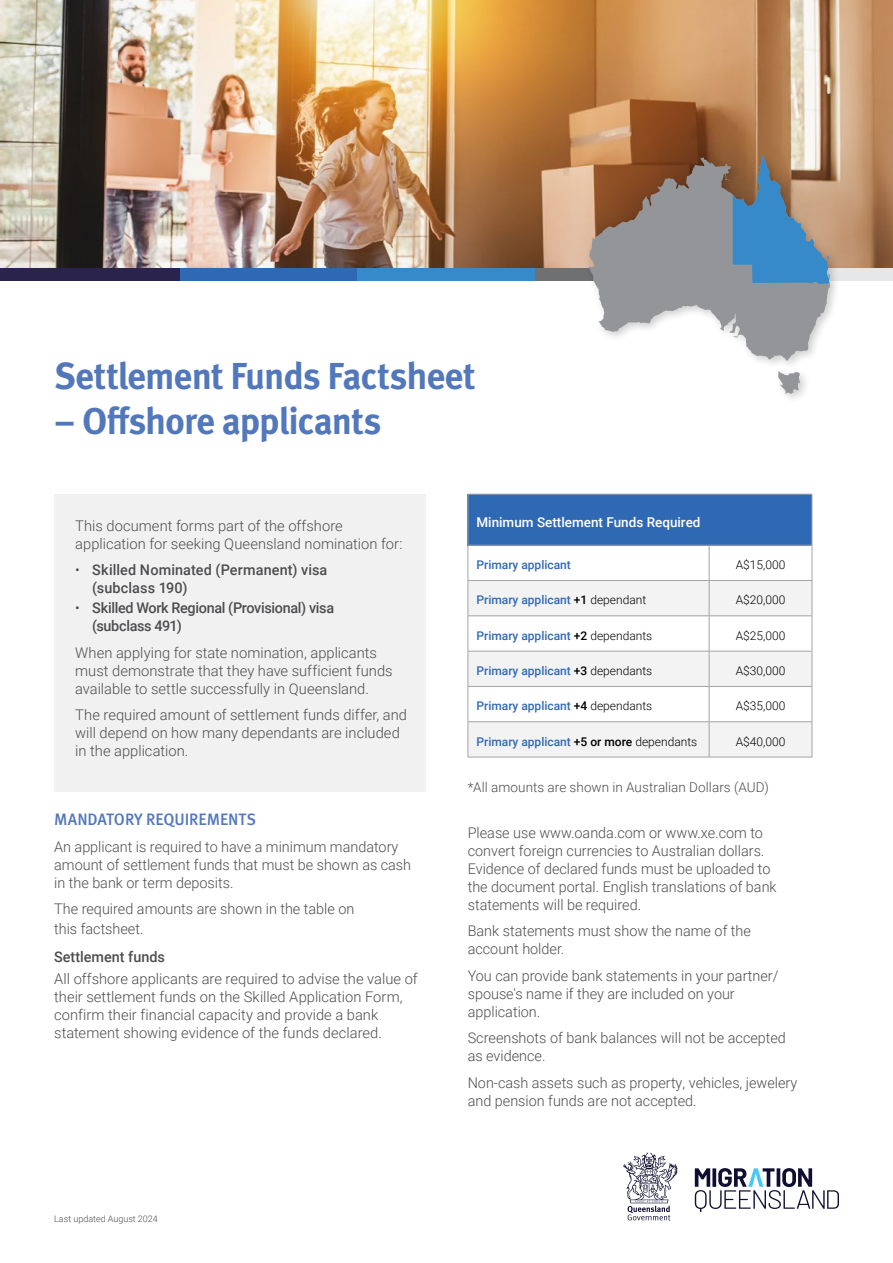
<style>
.page{position:relative;width:893px;height:1263px;background:#fff}
.page>*{position:absolute;margin:0;border:0;box-sizing:border-box;transform-origin:0 0}
.t1{font:700 37.5px "Meta Pro";letter-spacing:-.03em;color:#5278bb}
.t2{font:500 16.5px "Meta Pro";letter-spacing:-.005em;color:#5278bb}
.t3{font:300 14.7px/18px "Roboto";color:#4d4d4f}
.t4{font:500 14.7px/18px "Roboto";color:#4d4d4f}
.t5{font:500 14.7px/18px "Roboto";letter-spacing:-.025em;color:#4d4d4f}
.t6{font:300 13.5px "Roboto";letter-spacing:.005em;color:#4d4d4f}
.t7{font:500 13.5px "Roboto";color:#fff}
.t8{font:500 12px "Roboto";color:#3069b3}
.t9{font:300 12px "Roboto";color:#000}
.t10{font:300 9px "Roboto";color:#4d4d4f}
.s1{font-weight:300}
.s2{color:#000}
.s3{font-weight:300;color:#000}
</style>
<div class="page">
<svg style="left:623px;top:1152px;width:55px;height:68px"></svg>
<svg style="left:695px;top:1168px;width:144px;height:44px"></svg>
<div style="left:54px;top:494px;width:371px;height:297px;background:#f1f1f2"></div>
<img style="left:0;top:0;width:893px;height:268px">
<div style="left:180px;top:268px;width:177px;height:13px;background:#3069b3"></div>
<div style="left:357px;top:268px;width:178px;height:13px;background:#378aca"></div>
<div style="left:535px;top:268px;width:178px;height:13px;background:#6f7072"></div>
<div style="left:713px;top:268px;width:180px;height:13px;background:#e6e7e8"></div>
<div style="left:0;top:268px;width:180px;height:13px;background:#2a234c"></div>
<div style="left:584px;top:151px;width:257px;height:254px;background:#000;opacity:.2"></div>
<svg style="left:778px;top:371px;width:22px;height:23px"></svg>
<svg style="left:588px;top:155px;width:242px;height:206px;fill:#939598"></svg>
<svg style="left:733px;top:155px;width:96px;height:129px"></svg>
<div style="left:468px;top:494px;width:344px;height:51px;background:#3069b3"></div>
<svg style="left:469px;top:581px;width:343px;height:176px;fill:#f3f3f4"></svg>
<hr style="left:468px;top:494px;width:241px;height:1px;background:#a2a4a7">
<hr style="left:468px;top:494px;width:1px;height:51px;background:#a2a4a7">
<hr style="left:709px;top:494px;width:103px;height:1px;background:#a2a4a7">
<hr style="left:812px;top:494px;width:1px;height:51px;background:#a2a4a7">
<hr style="left:468px;top:545px;width:241px;height:1px;background:#a2a4a7">
<hr style="left:468px;top:545px;width:1px;height:35px;background:#a2a4a7">
<hr style="left:709px;top:545px;width:103px;height:1px;background:#a2a4a7">
<hr style="left:709px;top:545px;width:1px;height:35px;background:#a2a4a7">
<hr style="left:812px;top:545px;width:1px;height:35px;background:#a2a4a7">
<hr style="left:468px;top:580px;width:241px;height:1px;background:#a2a4a7">
<hr style="left:468px;top:581px;width:1px;height:35px;background:#a2a4a7">
<hr style="left:709px;top:580px;width:103px;height:1px;background:#a2a4a7">
<hr style="left:709px;top:581px;width:1px;height:35px;background:#a2a4a7">
<hr style="left:812px;top:581px;width:1px;height:35px;background:#a2a4a7">
<hr style="left:468px;top:616px;width:241px;height:1px;background:#a2a4a7">
<hr style="left:468px;top:616px;width:1px;height:35px;background:#a2a4a7">
<hr style="left:709px;top:616px;width:103px;height:1px;background:#a2a4a7">
<hr style="left:709px;top:616px;width:1px;height:35px;background:#a2a4a7">
<hr style="left:812px;top:616px;width:1px;height:35px;background:#a2a4a7">
<hr style="left:468px;top:651px;width:241px;height:1px;background:#a2a4a7">
<hr style="left:468px;top:651px;width:1px;height:35px;background:#a2a4a7">
<hr style="left:709px;top:651px;width:103px;height:1px;background:#a2a4a7">
<hr style="left:709px;top:651px;width:1px;height:35px;background:#a2a4a7">
<hr style="left:812px;top:651px;width:1px;height:35px;background:#a2a4a7">
<hr style="left:468px;top:686px;width:241px;height:1px;background:#a2a4a7">
<hr style="left:468px;top:687px;width:1px;height:34px;background:#a2a4a7">
<hr style="left:709px;top:686px;width:103px;height:1px;background:#a2a4a7">
<hr style="left:709px;top:687px;width:1px;height:34px;background:#a2a4a7">
<hr style="left:812px;top:687px;width:1px;height:34px;background:#a2a4a7">
<hr style="left:468px;top:721px;width:241px;height:1px;background:#a2a4a7">
<hr style="left:468px;top:722px;width:1px;height:35px;background:#a2a4a7">
<hr style="left:709px;top:721px;width:103px;height:1px;background:#a2a4a7">
<hr style="left:709px;top:722px;width:1px;height:35px;background:#a2a4a7">
<hr style="left:812px;top:722px;width:1px;height:35px;background:#a2a4a7">
<hr style="left:468px;top:757px;width:241px;height:1px;background:#a2a4a7">
<hr style="left:709px;top:757px;width:103px;height:1px;background:#a2a4a7">
<h1 class="t1" style="left:54px;top:347px;width:423px">Settlement Funds Factsheet</h1>
<h1 class="t1" style="left:54px;top:392px;width:329px">– Offshore applicants</h1>
<p class="t3" style="left:75px;top:516px;width:329px">This document forms part of the offshore application for seeking Queensland nomination for:</p>
<p class="t4" style="left:92px;top:560px;width:237px;text-indent:-17px"><span class="s1">•</span> Skilled Nominated (Permanent) visa (subclass 190)</p>
<p class="t5" style="left:92px;top:598px;width:243px;text-indent:-17px"><span class="s1">•</span> Skilled Work Regional (Provisional) visa (subclass 491)</p>
<p class="t3" style="left:75px;top:643px;width:319px">When applying for state nomination, applicants must demonstrate that they have sufficient funds available to settle successfully in Queensland.</p>
<p class="t3" style="left:75px;top:705px;width:333px">The required amount of settlement funds differ, and will depend on how many dependants are included in the application.</p>
<p class="t2" style="left:54px;top:806px;width:203px">MANDATORY REQUIREMENTS</p>
<p class="t3" style="left:54px;top:837px;width:358px">An applicant is required to have a minimum mandatory amount of settlement funds that must be shown as cash in the bank or term deposits.</p>
<p class="t3" style="left:54px;top:898px;width:302px;line-height:19.5px">The required amounts are shown in the table on this factsheet.</p>
<p class="t4" style="left:54px;top:947px;width:112px">Settlement funds</p>
<p class="t3" style="left:54px;top:969px;width:365px">All offshore applicants are required to advise the value of their settlement funds on the Skilled Application Form, confirm their financial capacity and provide a bank statement showing evidence of the funds declared.</p>
<p class="t10" style="left:54px;top:1213px;width:105px">Last updated August 2024</p>
<p class="t7" style="left:476px;top:512px;width:226px">Minimum Settlement Funds Required</p>
<p class="t8" style="left:476px;top:556px;width:96px">Primary applicant</p>
<p class="t9" style="left:736px;top:556px;width:51px">A$15,000</p>
<p class="t8" style="left:476px;top:592px;width:171px">Primary applicant <span class="s2">+1</span> <span class="s3">dependant</span></p>
<p class="t9" style="left:736px;top:592px;width:51px">A$20,000</p>
<p class="t8" style="left:476px;top:627px;width:177px">Primary applicant <span class="s2">+2</span> <span class="s3">dependants</span></p>
<p class="t9" style="left:736px;top:627px;width:51px">A$25,000</p>
<p class="t8" style="left:476px;top:662px;width:177px">Primary applicant <span class="s2">+3</span> <span class="s3">dependants</span></p>
<p class="t9" style="left:736px;top:662px;width:51px">A$30,000</p>
<p class="t8" style="left:476px;top:698px;width:177px">Primary applicant <span class="s2">+4</span> <span class="s3">dependants</span></p>
<p class="t9" style="left:736px;top:698px;width:51px">A$35,000</p>
<p class="t8" style="left:476px;top:733px;width:222px">Primary applicant <span class="s2">+5 or more</span> <span class="s3">dependants</span></p>
<p class="t9" style="left:736px;top:733px;width:51px">A$40,000</p>
<p class="t6" style="left:468px;top:777px;width:303px">*All amounts are shown in Australian Dollars (AUD)</p>
<p class="t3" style="left:468px;top:823px;width:310px">Please use www.oanda.com or www.xe.com to convert foreign currencies to Australian dollars.<br>Evidence of declared funds must be uploaded to the document portal. English translations of bank statements will be required.</p>
<p class="t3" style="left:468px;top:922px;width:285px">Bank statements must show the name of the account holder.</p>
<p class="t3" style="left:468px;top:966px;width:312px">You can provide bank statements in your partner/ spouse's name if they are included on your application.</p>
<p class="t3" style="left:468px;top:1029px;width:320px">Screenshots of bank balances will not be accepted as evidence.</p>
<p class="t3" style="left:468px;top:1073px;width:331px">Non-cash assets such as property, vehicles, jewelery and pension funds are not accepted.</p>
</div>
